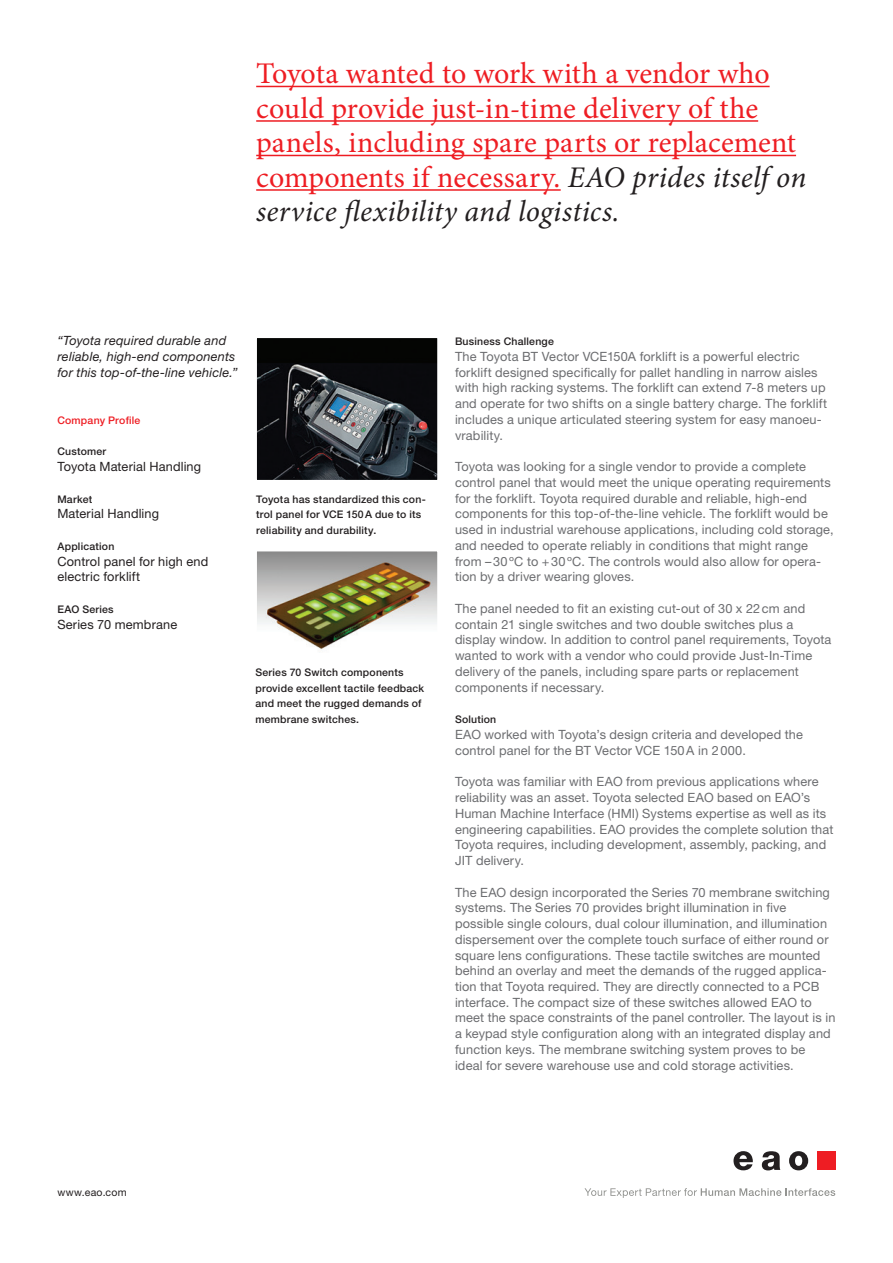
<style>
.page{position:relative;width:893px;height:1263px;background:#fff}
.page>*{position:absolute;margin:0;border:0;box-sizing:border-box;transform-origin:0 0}
.t1{font:30px/34.5px "Minion Pro";color:#ee1d23}
.t2{font:12.75px/15.8px "Helvetica Neue LT Std";letter-spacing:.01em;color:#6c6d70}
.t3{font:12.75px/15.8px "Helvetica Neue LT Std";letter-spacing:.01em;color:#231f20}
.t4{font:italic 12.75px/15.8px "Helvetica Neue LT Std";letter-spacing:.015em;color:#231f20}
.t5{font:500 10.5px/15.8px "Helvetica Neue LT Std";letter-spacing:.02em;color:#231f20}
.t6{font:500 10.5px "Helvetica Neue LT Std";letter-spacing:.02em;color:#ee1d23}
.t7{font:10.5px "Helvetica Neue LT Std";letter-spacing:.025em;color:#231f20}
.s1{font-style:italic;color:#231f20}
</style>
<div class="page">
<svg style="left:584px;top:1188px;width:251px;height:10px"></svg>
<div style="left:817px;top:1151px;width:19px;height:19px;background:#ee1d23"></div>
<svg style="left:789px;top:1151px;width:19px;height:19px"></svg>
<svg style="left:762px;top:1151px;width:18px;height:19px"></svg>
<svg style="left:733px;top:1151px;width:20px;height:19px"></svg>
<img style="left:258px;top:340px;width:178px;height:138px">
<div style="left:255px;top:337px;width:184px;height:144px;border:2px solid #fff"></div>
<hr style="left:256px;top:86px;width:514px;height:1px;background:#ee1d23">
<hr style="left:256px;top:120px;width:502px;height:2px;background:#ee1d23">
<hr style="left:256px;top:155px;width:540px;height:1px;background:#ee1d23">
<hr style="left:256px;top:189px;width:305px;height:2px;background:#ee1d23">
<img style="left:258px;top:553px;width:178px;height:97px">
<div style="left:255px;top:550px;width:184px;height:185px;border:2px solid #fff"></div>
<h1 class="t1" style="left:256px;top:57px;width:552px">Toyota wanted to work with a vendor who could provide just-in-time delivery of the panels, including spare parts or replacement components if necessary. <span class="s1">EAO prides itself on service flexibility and logistics.</span></h1>
<p class="t4" style="left:57px;top:333px;width:182px">“Toyota required durable and reliable, high-end components for this top-of-the-line vehicle.”</p>
<p class="t6" style="left:57px;top:414px;width:84px">Company Profile</p>
<p class="t5" style="left:57px;top:444px;width:50px">Customer</p>
<p class="t3" style="left:57px;top:459px;width:145px">Toyota Material Handling</p>
<p class="t5" style="left:57px;top:491px;width:36px">Market</p>
<p class="t3" style="left:57px;top:506px;width:103px">Material Handling</p>
<p class="t5" style="left:57px;top:538px;width:58px">Application</p>
<p class="t3" style="left:57px;top:553px;width:152px">Control panel for high end electric forklift</p>
<p class="t5" style="left:57px;top:601px;width:58px">EAO Series</p>
<p class="t3" style="left:57px;top:616px;width:121px">Series 70 membrane</p>
<p class="t5" style="left:256px;top:491px;width:171px">Toyota has standardized this con&shy;trol panel for VCE 150A due to its reliability and durability.</p>
<p class="t5" style="left:255px;top:664px;width:170px">Series 70 Switch components provide excellent tactile feedback and meet the rugged demands of membrane switches.</p>
<p class="t5" style="left:455px;top:333px;width:100px">Business Challenge</p>
<p class="t2" style="left:455px;top:348px;width:374px">The Toyota BT Vector VCE150A forklift is a powerful electric forklift designed specifically for pallet handling in narrow aisles with high racking systems. The forklift can extend 7-8 meters up and operate for two shifts on a single battery charge. The forklift includes a unique articulated steering system for easy manoeu&shy;vrability.</p>
<p class="t2" style="left:455px;top:459px;width:380px">Toyota was looking for a single vendor to provide a complete control panel that would meet the unique operating requirements for the forklift. Toyota required durable and reliable, high-end components for this top-of-the-line vehicle. The forklift would be used in industrial warehouse applications, including cold storage, and needed to operate reliably in conditions that might range from –30ºC to +30ºC. The controls would also allow for opera&shy;tion by a driver wearing gloves.</p>
<p class="t2" style="left:455px;top:600px;width:378px">The panel needed to fit an existing cut-out of 30 x 22cm and contain 21 single switches and two double switches plus a display window. In addition to control panel requirements, Toyota wanted to work with a vendor who could provide Just-In-Time delivery of the panels, including spare parts or replacement components if necessary.</p>
<p class="t5" style="left:455px;top:711px;width:43px">Solution</p>
<p class="t2" style="left:455px;top:726px;width:349px">EAO worked with Toyota’s design criteria and developed the control panel for the BT Vector VCE 150A in 2000.</p>
<p class="t2" style="left:455px;top:774px;width:380px">Toyota was familiar with EAO from previous applications where reliability was an asset. Toyota selected EAO based on EAO’s Human Machine Interface (HMI) Systems expertise as well as its engineering capabilities. EAO provides the complete solution that Toyota requires, including development, assembly, packing, and JIT delivery.</p>
<p class="t2" style="left:455px;top:884px;width:382px">The EAO design incorporated the Series 70 membrane switching systems. The Series 70 provides bright illumination in five possible single colours, dual colour illumination, and illumination dispersement over the complete touch surface of either round or square lens configurations. These tactile switches are mounted behind an overlay and meet the demands of the rugged applica&shy;tion that Toyota required. They are directly connected to a PCB interface. The compact size of these switches allowed EAO to meet the space constraints of the panel controller. The layout is in a keypad style configuration along with an integrated display and function keys. The membrane switching system proves to be ideal for severe warehouse use and cold storage activities.</p>
<p class="t7" style="left:57px;top:1186px;width:71px">www.eao.com</p>
</div>
